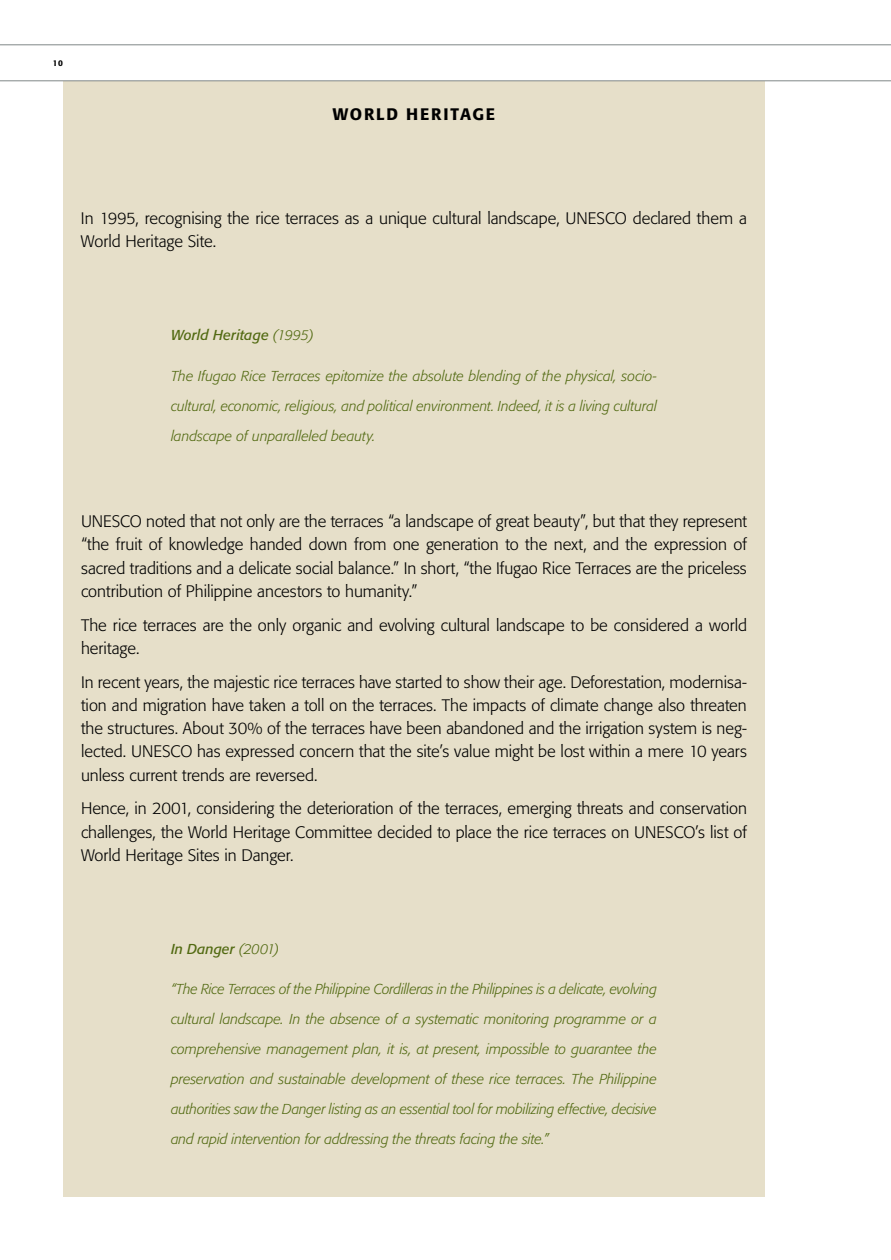
<style>
.page{position:relative;width:891px;height:1260px;background:#fff}
.page>*{position:absolute;margin:0;border:0;box-sizing:border-box;transform-origin:0 0}
.t1{font:300 16.5px/23.2px "Formata";color:#000;text-align:justify}
.t2{font:500 16.5px "Formata";color:#000}
.t3{font:italic 300 14.25px/30px "Formata";color:#526a12;text-align:justify}
.t4{font:italic 14.25px "Formata";letter-spacing:.005em;color:#526a12}
.t5{font:500 8.25px "Formata";color:#000}
.s1{font-weight:300}
</style>
<div class="page">
<div style="left:63px;top:81px;width:702px;height:1116px;background:#e6dfc9"></div>
<hr style="left:0;top:45px;width:81px;height:1px;background:#808788">
<hr style="left:81px;top:45px;width:810px;height:1px;background:#808788">
<hr style="left:0;top:81px;width:81px;height:1px;background:#808788">
<hr style="left:81px;top:81px;width:810px;height:1px;background:#808788">
<p class="t5" style="left:53px;top:58px;width:12px">10</p>
<p class="t2" style="left:333px;top:104px;width:110px">WORLD HERITA</p>
<p class="t2" style="left:472px;top:104px;width:24px">GE</p>
<p class="t1" style="left:81px;top:207px;width:667px">In 1995, recognising the rice terraces as a unique cultural landscape, UNESCO declared them a<br>World Heritage Site.</p>
<p class="t4" style="left:171px;top:327px;width:145px">World Heritage <span class="s1">(1995)</span></p>
<p class="t3" style="left:171px;top:361px;width:488px">The Ifugao Rice Terraces epitomize the absolute blending of the physical, socio&shy;cultural, economic, religious, and political environment. Indeed, it is a living cultural landscape of unparalleled beauty.</p>
<p class="t1" style="left:81px;top:510px;width:668px">UNESCO noted that not only are the terraces “a landscape of great beauty”, but that they represent “the fruit of knowledge handed down from one generation to the next, and the expression of sacred traditions and a delicate social balance.” In short, “the Ifugao Rice Terraces are the priceless contribution of Philippine ancestors to humanity.”</p>
<p class="t1" style="left:81px;top:613px;width:667px">The rice terraces are the only organic and evolving cultural landscape to be considered a world heritage.</p>
<p class="t1" style="left:81px;top:670px;width:668px">In recent years, the majestic rice terraces have started to show their age. Deforestation, modernisa&shy;tion and migration have taken a toll on the terraces. The impacts of climate change also threaten the structures. About 30% of the terraces have been abandoned and the irrigation system is neg&shy;lected. UNESCO has expressed concern that the site’s value might be lost within a mere 10 years unless current trends are reversed.</p>
<p class="t1" style="left:81px;top:797px;width:667px">Hence, in 2001, considering the deterioration of the terraces, emerging threats and conservation challenges, the World Heritage Committee decided to place the rice terraces on UNESCO’s list of World Heritage Sites in Danger.</p>
<p class="t4" style="left:171px;top:940px;width:110px">In Danger <span class="s1">(2001)</span></p>
<p class="t3" style="left:171px;top:974px;width:487px">“The Rice Terraces of the Philippine Cordilleras in the Philippines is a delicate, evolving cultural landscape. In the absence of a systematic monitoring programme or a comprehensive management plan, it is, at present, impossible to guarantee the preservation and sustainable development of these rice terraces. The Philippine authorities saw the Danger listing as an essential tool for mobilizing effective, decisive and rapid intervention for addressing the threats facing the site.”</p>
</div>
